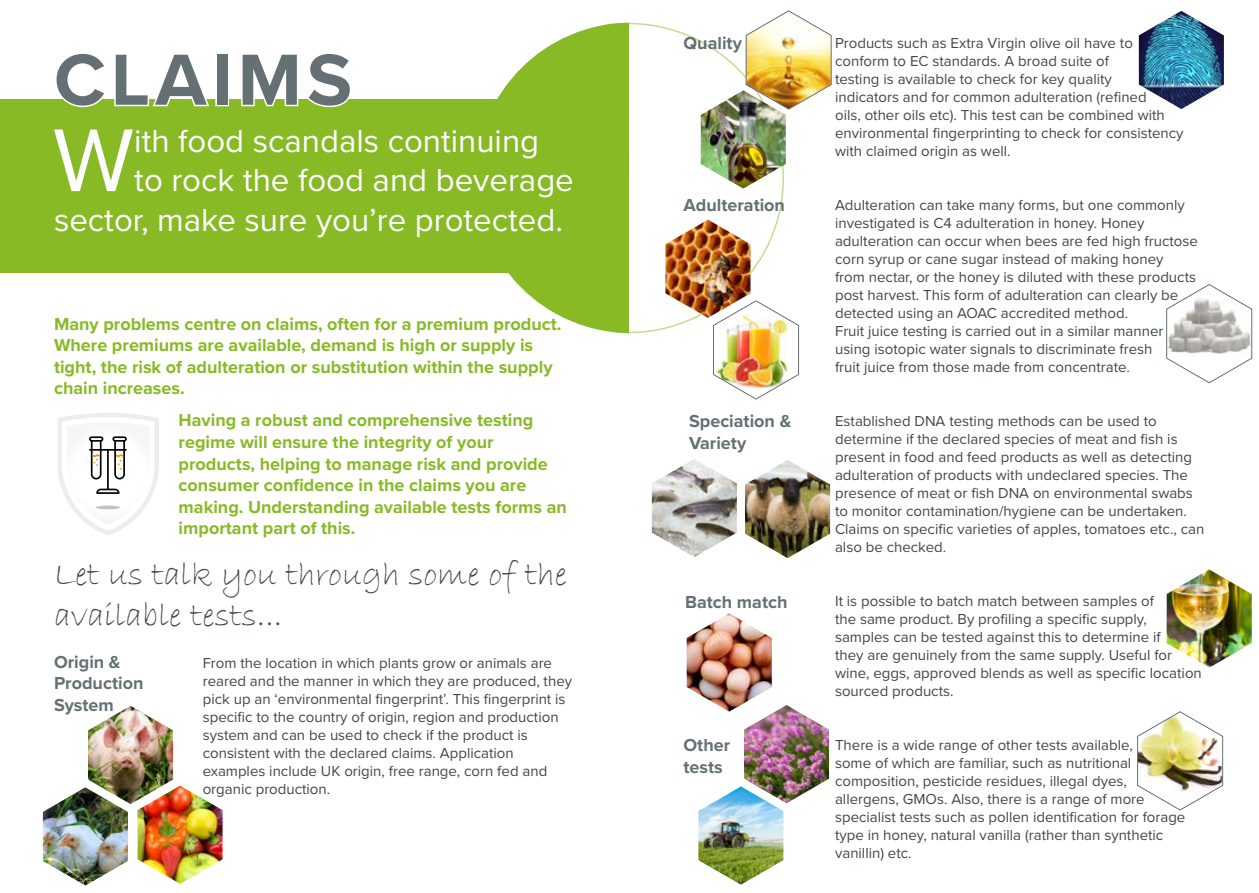
<style>
.page{position:relative;width:1259px;height:893px;background:#fff}
.page>*{position:absolute;margin:0;border:0;box-sizing:border-box;transform-origin:0 0}
.t1{font:92.4px "Proxima Nova";color:#fff}
.t2{font:700 75px "Proxima Nova";letter-spacing:.07em;color:#657074}
.t3{font:34.5px/41.4px "Bradley Hand ITC";color:#40484a}
.t4{font:33px "Proxima Nova";color:#fff}
.t5{font:700 18px/21.6px "Proxima Nova";color:#87ba25}
.t6{font:700 18px/21.6px "Proxima Nova";color:#657074}
.t7{font:15px/18px "Proxima Nova";color:#40484a}
</style>
<div class="page">
<svg style="left:476px;top:32px;width:100px;height:291px"></svg>
<div style="left:0;top:99px;width:579px;height:173px;background:#87ba25"></div>
<svg style="left:63px;top:99px;width:146px;height:9px"></svg>
<div style="left:215px;top:53px;width:14px;height:53px;border:3px solid #fff"></div>
<svg style="left:241px;top:99px;width:108px;height:9px"></svg>
<svg style="left:576px;top:22px;width:208px;height:312px"></svg>
<img style="left:745px;top:460px;width:85px;height:98px">
<img style="left:88px;top:706px;width:85px;height:98px">
<img style="left:137px;top:786px;width:86px;height:98px">
<img style="left:686px;top:613px;width:86px;height:99px">
<img style="left:665px;top:220px;width:85px;height:98px">
<img style="left:701px;top:90px;width:85px;height:99px">
<img style="left:698px;top:786px;width:85px;height:99px">
<img style="left:713px;top:300px;width:86px;height:99px">
<img style="left:652px;top:459px;width:85px;height:98px">
<img style="left:745px;top:10px;width:86px;height:100px">
<img style="left:1166px;top:569px;width:85px;height:98px">
<img style="left:43px;top:787px;width:85px;height:98px">
<img style="left:744px;top:705px;width:85px;height:98px">
<img style="left:1137px;top:711px;width:86px;height:99px">
<svg style="left:1166px;top:284px;width:86px;height:99px"></svg>
<svg style="left:58px;top:413px;width:101px;height:122px"></svg>
<img style="left:1138px;top:11px;width:86px;height:98px">
<h2 class="t2" style="left:54px;top:35px;width:299px">CLAIMS</h2>
<h1 class="t1" style="left:53px;top:105px;width:83px">W</h1>
<h3 class="t4" style="left:134px;top:121px;width:406px">ith food scandals continuing</h3>
<h3 class="t4" style="left:134px;top:160px;width:441px">to rock the food and beverage</h3>
<h3 class="t4" style="left:54px;top:200px;width:510px">sector, make sure you’re protected.</h3>
<p class="t5" style="left:54px;top:313px;width:509px">Many problems centre on claims, often for a premium product.<br>Where premiums are available, demand is high or supply is tight, the risk of adulteration or substitution within the supply chain increases.</p>
<p class="t5" style="left:179px;top:410px;width:390px">Having a robust and comprehensive testing regime will ensure the integrity of your products, helping to manage risk and provide consumer confidence in the claims you are making. Understanding available tests forms an important part of this.</p>
<h3 class="t3" style="left:54px;top:554px;width:514px">Let us talk you through some of the available tests...</h3>
<p class="t6" style="left:54px;top:651px;width:91px">Origin &amp;<br>Production<br>System</p>
<p class="t7" style="left:203px;top:654px;width:371px">From the location in which plants grow or animals are reared and the manner in which they are produced, they pick up an ‘environmental fingerprint’. This fingerprint is specific to the country of origin, region and production system and can be used to check if the product is consistent with the declared claims. Application examples include UK origin, free range, corn fed and organic production.</p>
<p class="t6" style="left:683px;top:33px;width:60px">Quality</p>
<p class="t7" style="left:835px;top:34px;width:350px">Products such as Extra Virgin olive oil have to conform to EC standards. A broad suite of<br>testing is available to check for key quality<br>indicators and for common adulteration (refined<br>oils, other oils etc). This test can be combined with environmental fingerprinting to check for consistency with claimed origin as well.</p>
<p class="t6" style="left:683px;top:195px;width:103px">Adulteration</p>
<p class="t7" style="left:835px;top:196px;width:364px">Adulteration can take many forms, but one commonly investigated is C4 adulteration in honey. Honey adulteration can occur when bees are fed high fructose corn syrup or cane sugar instead of making honey<br>from nectar, or the honey is diluted with these products post harvest. This form of adulteration can clearly be detected using an AOAC accredited method.<br>Fruit juice testing is carried out in a similar manner using isotopic water signals to discriminate fresh<br>fruit juice from those made from concentrate.</p>
<p class="t6" style="left:689px;top:411px;width:104px">Speciation &amp;<br>Variety</p>
<p class="t7" style="left:835px;top:412px;width:371px">Established DNA testing methods can be used to determine if the declared species of meat and fish is present in food and feed products as well as detecting adulteration of products with undeclared species. The presence of meat or fish DNA on environmental swabs to monitor contamination/hygiene can be undertaken.<br>Claims on specific varieties of apples, tomatoes etc., can also be checked.</p>
<p class="t6" style="left:685px;top:592px;width:104px">Batch match</p>
<p class="t7" style="left:835px;top:592px;width:368px">It is possible to batch match between samples of<br>the same product. By profiling a specific supply, samples can be tested against this to determine if<br>they are genuinely from the same supply. Useful for wine, eggs, approved blends as well as specific location sourced products.</p>
<p class="t6" style="left:683px;top:735px;width:48px">Other tests</p>
<p class="t7" style="left:835px;top:736px;width:352px">There is a wide range of other tests available,<br>some of which are familiar, such as nutritional composition, pesticide residues, illegal dyes, allergens, GMOs. Also, there is a range of more specialist tests such as pollen identification for forage type in honey, natural vanilla (rather than synthetic vanillin) etc.</p>
</div>
